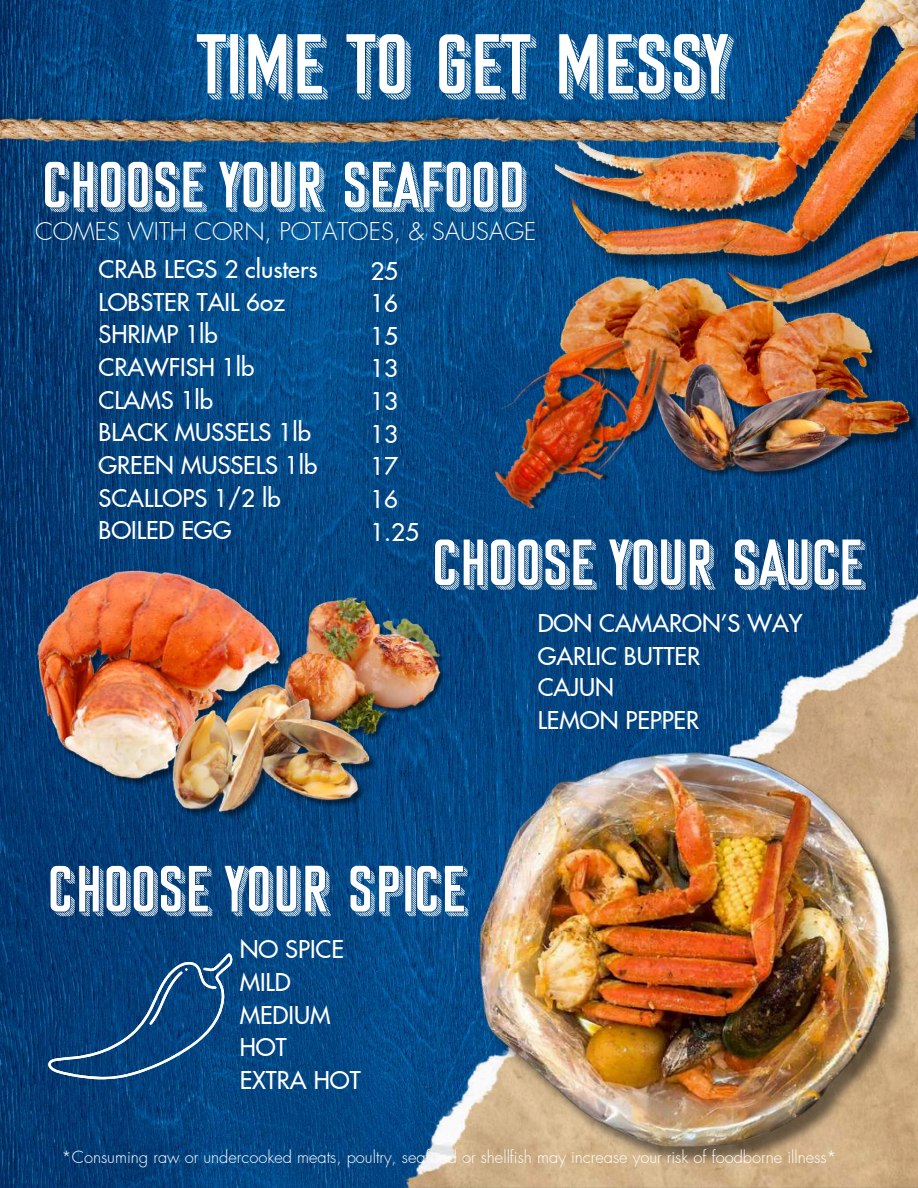
<style>
.page{position:relative;width:918px;height:1188px;background:#fff}
.page>*{position:absolute;margin:0;border:0;box-sizing:border-box;transform-origin:0 0}
.t1{font:93.45px "Sunset Boulevard";color:#fff}
.t2{font:72px "Sunset Boulevard";color:#fff}
.t3{font:500 24px/32.7px "Futura LT Pro";color:#fff}
.t4{font:300 24px "Futura LT Pro";color:#fff}
.t5{font:300 16.5px "Futura LT Pro";color:#fff}
</style>
<div class="page">
<img style="left:0;top:0;width:555px;height:1188px">
<img style="left:0;top:111px;width:555px;height:36px">
<img style="left:555px;top:0;width:363px;height:224px">
<img style="left:524px;top:224px;width:394px;height:239px">
<img style="left:731px;top:350px;width:137px;height:113px">
<img style="left:12px;top:547px;width:303px;height:266px">
<img style="left:403px;top:463px;width:515px;height:278px">
<img style="left:395px;top:741px;width:523px;height:447px">
<svg style="left:47px;top:953px;width:186px;height:126px;background:#134c83"></svg>
<img style="left:436px;top:278px;width:295px;height:288px">
<img style="left:258px;top:572px;width:207px;height:207px">
<img style="left:140px;top:668px;width:274px;height:184px">
<h1 class="t1" style="left:198px;top:21px;width:534px">TIME TO GET MESSY</h1>
<h2 class="t2" style="left:43px;top:152px;width:486px">CHOOSE YOUR SEAFOOD</h2>
<p class="t4" style="left:35px;top:221px;width:503px">COMES WITH CORN, POTATOES, &amp; SAUSAGE</p>
<p class="t3" style="left:99px;top:254px;width:221px">CRAB LEGS 2 clusters<br>LOBSTER TAIL 6oz<br>SHRIMP 1lb<br>CRAWFISH 1lb<br>CLAMS 1lb<br>BLACK MUSSELS 1lb<br>GREEN MUSSELS 1lb<br>SCALLOPS 1/2 lb<br>BOILED EGG</p>
<p class="t3" style="left:370px;top:255px;width:50px">25<br>16<br>15<br>13<br>13<br>13<br>17<br>16<br>1.25</p>
<h2 class="t2" style="left:433px;top:530px;width:432px">CHOOSE YOUR SAUCE</h2>
<p class="t3" style="left:538px;top:608px;width:267px">DON CAMARON’S WAY</p>
<p class="t3" style="left:538px;top:641px;width:164px">GARLIC BUTTER</p>
<p class="t3" style="left:538px;top:672px;width:78px">CAJUN</p>
<p class="t3" style="left:538px;top:705px;width:163px">LEMON PEPPER</p>
<h2 class="t2" style="left:49px;top:856px;width:419px">CHOOSE YOUR SPICE</h2>
<p class="t3" style="left:240px;top:934px;width:123px">NO SPICE<br>MILD<br>MEDIUM<br>HOT<br>EXTRA HOT</p>
<p class="t5" style="left:62px;top:1149px;width:777px">*Consuming raw or undercooked meats, poultry, seafood or shellfish may increase your risk of foodborne illness*</p>
</div>
